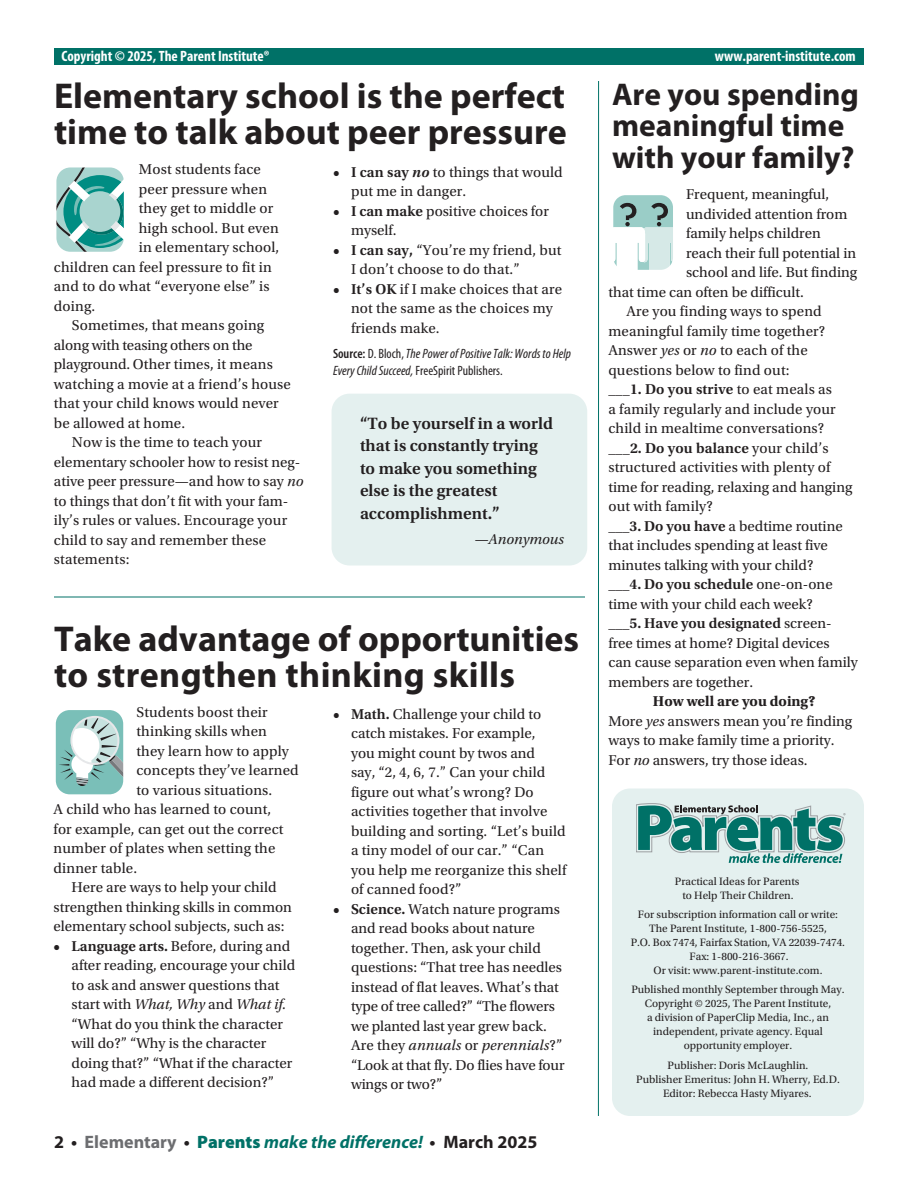
<style>
.page{position:relative;width:918px;height:1188px;background:#fff}
.page>*{position:absolute;margin:0;border:0;box-sizing:border-box;transform-origin:0 0}
.t1{font:700 36px/36px "Myriad Pro";color:#231f20}
.t2{font:700 31.5px/31.5px "Myriad Pro";color:#231f20}
.t3{font:italic 700 18px "Myriad Pro";color:#007167}
.t4{font:600 17.25px/22.5px "Utopia Std";color:#231f20}
.t5{font:15px/19.5px "Utopia Std";color:#231f20}
.t6{font:600 15px "Utopia Std";color:#231f20}
.t7{font:700 condensed 15px "Myriad Pro";color:#fff}
.t8{font:italic 15px "Utopia Std";color:#231f20}
.t9{font:italic condensed 13.5px/16.5px "Myriad Pro";color:#231f20}
.t10{font:11.25px/14.1px "Utopia Std";color:#231f20;text-align:center}
.s1{font-weight:600}
.s2{font-weight:600;font-style:italic}
.s3{font-weight:600;font-style:normal}
.s4{font-style:normal}
.s5{font-style:italic}
.s6{font-weight:400}
.s7{font-weight:700}
.s8{font-style:normal;color:#231f20}
.s9{font-style:normal;color:#6c6d70}
.s10{font-weight:900;font-style:normal}
</style>
<div class="page">
<div style="left:612px;top:789px;width:252px;height:327px;background:#e4f0ef;border-radius:18px"></div>
<hr style="left:598px;top:81px;width:1px;height:1035px;background:#007167">
<svg style="left:56px;top:167px;width:68px;height:85px;background:#7fbeb9"></svg>
<svg style="left:55px;top:710px;width:69px;height:85px"></svg>
<svg style="left:613px;top:195px;width:60px;height:75px"></svg>
<div style="left:54px;top:49px;width:810px;height:16px;background:#007167"></div>
<div style="left:332px;top:394px;width:255px;height:172px;background:#e4f0ef;border-radius:18px"></div>
<svg style="left:636px;top:803px;width:210px;height:60px"></svg>
<hr style="left:54px;top:597px;width:531px;height:1px;background:#007167">
<p class="t7" style="left:62px;top:46px;width:210px">Copyright © 2025, The Parent Institute®</p>
<p class="t7" style="left:715px;top:46px;width:142px">www.parent-institute.com</p>
<h1 class="t1" style="left:54px;top:77px;width:514px">Elementary school is the perfect time to talk about peer pressure</h1>
<h2 class="t2" style="left:612px;top:77px;width:248px">Are you spending meaningful time</h2>
<p class="t5" style="left:139px;top:160px;width:124px">Most students face</p>
<h2 class="t2" style="left:612px;top:140px;width:244px">with your family?</h2>
<p class="t5" style="left:351px;top:162px;width:213px;text-indent:-18px"><span class="s1">• I can say</span> <span class="s2">no</span> to things that would put me in danger.</p>
<p class="t5" style="left:351px;top:201px;width:199px;text-indent:-18px"><span class="s1">• I can make</span> positive choices for myself.</p>
<p class="t5" style="left:351px;top:240px;width:212px;text-indent:-18px"><span class="s1">• I can say,</span> “You’re my friend, but<br>I don’t choose to do that.”</p>
<p class="t5" style="left:351px;top:279px;width:213px;text-indent:-18px"><span class="s1">• It’s OK</span> if I make choices that are not the same as the choices my friends make.</p>
<p class="t9" style="left:333px;top:345px;width:240px"><span class="s3">Source:</span> <span class="s4">D. Bloch,</span> The Power of Positive Talk: Words to Help<br>Every Child Succeed, <span class="s4">FreeSpirit Publishers.</span></p>
<p class="t5" style="left:139px;top:179px;width:130px">peer pressure when</p>
<p class="t5" style="left:139px;top:199px;width:136px">they get to middle or</p>
<p class="t5" style="left:139px;top:218px;width:141px">high school. But even</p>
<p class="t5" style="left:139px;top:238px;width:142px">in elementary school,</p>
<p class="t5" style="left:54px;top:257px;width:219px">children can feel pressure to fit in</p>
<p class="t5" style="left:54px;top:277px;width:217px">and to do what “everyone else” is</p>
<p class="t5" style="left:54px;top:296px;width:43px">doing.</p>
<p class="t5" style="left:72px;top:316px;width:194px">Sometimes, that means going</p>
<p class="t5" style="left:54px;top:335px;width:200px">along with teasing others on the</p>
<p class="t5" style="left:54px;top:355px;width:220px">playground. Other times, it means</p>
<p class="t5" style="left:54px;top:374px;width:239px">watching a movie at a friend’s house</p>
<p class="t5" style="left:54px;top:394px;width:226px">that your child knows would never</p>
<p class="t5" style="left:54px;top:413px;width:133px">be allowed at home.</p>
<p class="t5" style="left:72px;top:433px;width:192px">Now is the time to teach your</p>
<p class="t5" style="left:54px;top:452px;width:248px">elementary schooler how to resist neg-</p>
<p class="t5" style="left:54px;top:472px;width:251px">ative peer pressure—and how to say <span class="s5">no</span></p>
<p class="t5" style="left:54px;top:491px;width:236px">to things that don’t fit with your fam-</p>
<p class="t5" style="left:54px;top:511px;width:235px">ily’s rules or values. Encourage your</p>
<p class="t5" style="left:54px;top:530px;width:214px">child to say and remember these</p>
<p class="t5" style="left:54px;top:550px;width:77px">statements:</p>
<p class="t5" style="left:686px;top:185px;width:145px">Frequent, meaningful,</p>
<p class="t5" style="left:686px;top:204px;width:163px">undivided attention from</p>
<p class="t5" style="left:686px;top:224px;width:136px">family helps children</p>
<p class="t5" style="left:686px;top:243px;width:172px">reach their full potential in</p>
<p class="t5" style="left:686px;top:263px;width:173px">school and life. But finding</p>
<p class="t5" style="left:608px;top:282px;width:197px">that time can often be difficult.</p>
<p class="t5" style="left:626px;top:302px;width:197px">Are you finding ways to spend</p>
<p class="t5" style="left:608px;top:321px;width:218px">meaningful family time together?</p>
<p class="t5" style="left:608px;top:341px;width:201px">Answer <span class="s5">yes</span> or <span class="s5">no</span> to each of the</p>
<p class="t5" style="left:608px;top:360px;width:183px">questions below to find out:</p>
<p class="t6" style="left:608px;top:381px;width:225px">___1. Do you strive <span class="s6">to eat meals as</span></p>
<p class="t5" style="left:608px;top:399px;width:229px">a family regularly and include your</p>
<p class="t5" style="left:608px;top:419px;width:217px">child in mealtime conversations?</p>
<p class="t6" style="left:608px;top:439px;width:222px">___2. Do you balance <span class="s6">your child’s</span></p>
<p class="t5" style="left:608px;top:458px;width:224px">structured activities with plenty of</p>
<p class="t5" style="left:608px;top:477px;width:246px">time for reading, relaxing and hanging</p>
<p class="t5" style="left:608px;top:497px;width:106px">out with family?</p>
<p class="t5" style="left:608px;top:516px;width:236px"><span class="s1">___3. Do you have</span> a bedtime routine</p>
<p class="t5" style="left:608px;top:536px;width:221px">that includes spending at least five</p>
<p class="t5" style="left:608px;top:555px;width:207px">minutes talking with your child?</p>
<p class="t6" style="left:608px;top:576px;width:226px">___4. Do you schedule <span class="s6">one-on-one</span></p>
<p class="t5" style="left:608px;top:594px;width:206px">time with your child each week?</p>
<p class="t6" style="left:608px;top:615px;width:225px">___5. Have you designated <span class="s6">screen-</span></p>
<p class="t5" style="left:608px;top:633px;width:223px">free times at home? Digital devices</p>
<p class="t5" style="left:608px;top:653px;width:251px">can cause separation even when family</p>
<p class="t5" style="left:608px;top:672px;width:146px">members are together.</p>
<p class="t5" style="left:608px;top:692px;width:245px;text-indent:45px"><span class="s7">How well are you doing?<br></span>More <span class="s5">yes</span> answers mean you’re finding ways to make family time a priority.<br>For <span class="s5">no</span> answers, try those ideas.</p>
<p class="t4" style="left:360px;top:412px;width:195px">“To be yourself in a world that is constantly trying to make you something else is the greatest accomplishment.”</p>
<p class="t8" style="left:474px;top:531px;width:91px">—Anonymous</p>
<h1 class="t1" style="left:54px;top:619px;width:527px">Take advantage of opportunities to strengthen thinking skills</h1>
<p class="t5" style="left:137px;top:702px;width:133px">Students boost their</p>
<p class="t5" style="left:137px;top:722px;width:132px">thinking skills when</p>
<p class="t5" style="left:137px;top:741px;width:154px">they learn how to apply</p>
<p class="t5" style="left:137px;top:761px;width:164px">concepts they’ve learned</p>
<p class="t5" style="left:137px;top:780px;width:137px">to various situations.</p>
<p class="t5" style="left:54px;top:800px;width:219px">A child who has learned to count,</p>
<p class="t5" style="left:54px;top:819px;width:231px">for example, can get out the correct</p>
<p class="t5" style="left:54px;top:839px;width:223px">number of plates when setting the</p>
<p class="t5" style="left:54px;top:858px;width:85px">dinner table.</p>
<p class="t5" style="left:72px;top:878px;width:207px">Here are ways to help your child</p>
<p class="t5" style="left:54px;top:897px;width:240px">strengthen thinking skills in common</p>
<p class="t5" style="left:54px;top:917px;width:233px">elementary school subjects, such as:</p>
<p class="t5" style="left:72px;top:936px;width:225px;text-indent:-18px"><span class="s1">• Language arts.</span> Before, during and after reading, encourage your child to ask and answer questions that start with <span class="s5">What, Why</span> and <span class="s5">What if. </span>“What do you think the character will do?” “Why is the character doing that?” “What if the character had made a different decision?”</p>
<p class="t5" style="left:351px;top:705px;width:217px;text-indent:-18px"><span class="s1">• Math.</span> Challenge your child to catch mistakes. For example,<br>you might count by twos and<br>say, “2, 4, 6, 7.” Can your child figure out what’s wrong? Do activities together that involve building and sorting. “Let’s build a tiny model of our car.” “Can you help me reorganize this shelf of canned food?”</p>
<p class="t5" style="left:351px;top:900px;width:215px;text-indent:-18px"><span class="s1">• Science.</span> Watch nature programs and read books about nature together. Then, ask your child questions: “That tree has needles instead of flat leaves. What’s that type of tree called?” “The flowers we planted last year grew back.<br>Are they <span class="s5">annuals</span> or <span class="s5">perennials</span>?” “Look at that fly. Do flies have four wings or two?”</p>
<p class="t10" style="left:675px;top:874px;width:126px">Practical Ideas for Parents to Help Their Children.</p>
<p class="t10" style="left:631px;top:907px;width:216px">For subscription information call or write:<br>The Parent Institute, 1-800-756-5525,<br>P.O. Box 7474, Fairfax Station, VA 22039-7474.<br>Fax: 1-800-216-3667.<br>Or visit: www.parent-institute.com.</p>
<p class="t10" style="left:631px;top:982px;width:215px">Published monthly September through May.<br>Copyright © 2025, The Parent Institute,<br>a division of PaperClip Media, Inc., an independent, private agency. Equal opportunity employer.</p>
<p class="t10" style="left:636px;top:1059px;width:205px">Publisher: Doris McLaughlin.<br>Publisher Emeritus: John H. Wherry, Ed.D.<br>Editor: Rebecca Hasty Miyares.</p>
<p class="t3" style="left:54px;top:1130px;width:485px"><span class="s8">2 •</span> <span class="s9">Elementary</span> <span class="s8">•</span> <span class="s10">Parents</span> make the difference! <span class="s8">• March 2025</span></p>
</div>
